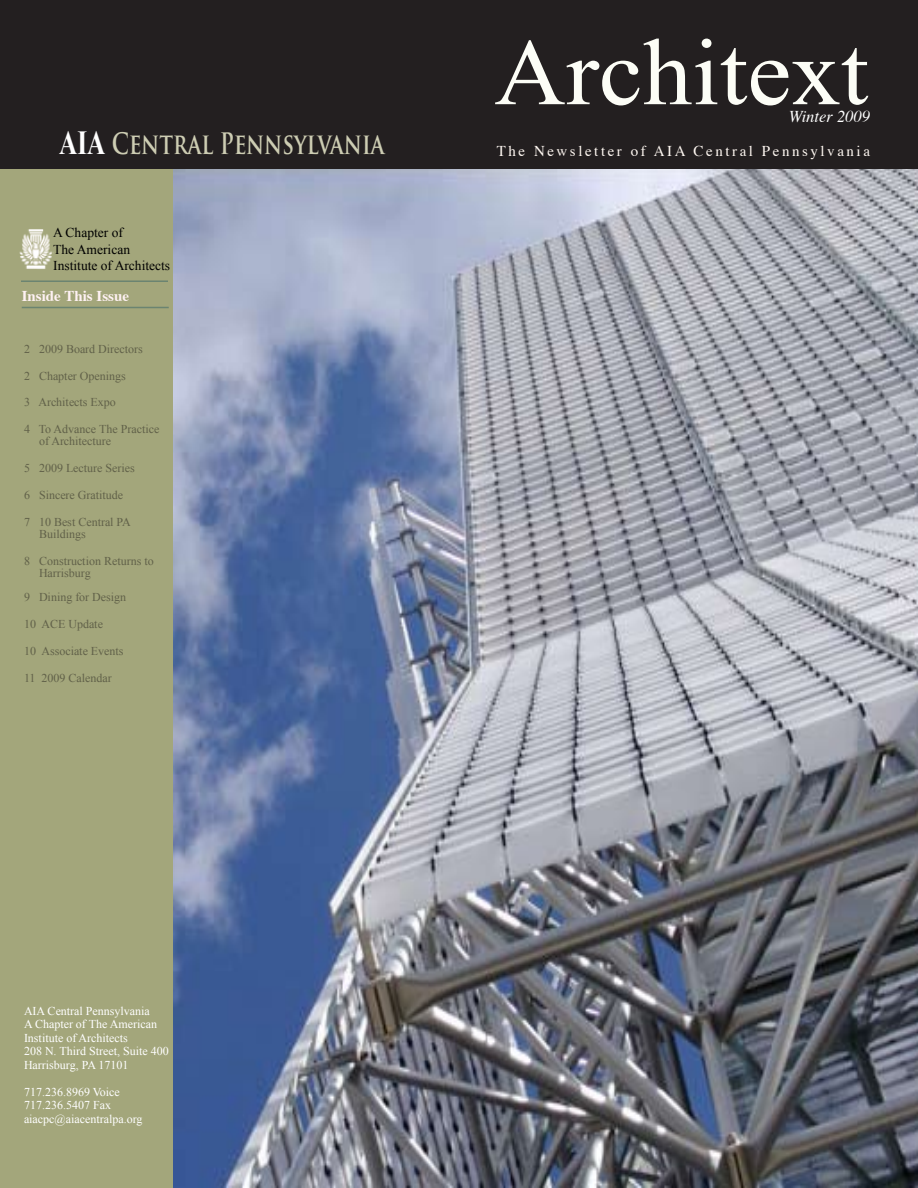
<style>
.page{position:relative;width:918px;height:1188px;background:#fff}
.page>*{position:absolute;margin:0;border:0;box-sizing:border-box;transform-origin:0 0}
.t1{font:94.5px "Times New Roman";color:#fcfdf6;scale:1.05 1}
.t2{font:700 28.8px "Trajan Pro";color:#cdcdb3;scale:.75 1}
.t3{font:italic 16.5px "Times";color:#fff}
.t4{font:15px "Times";letter-spacing:.17em;color:#fff8f2}
.t5{font:700 15px "Times";color:#fff2f4}
.t6{font:13.5px/16.2px "Times New Roman";color:#000}
.t7{font:12px/12px "Times New Roman";color:#616149}
.t8{font:12px/13.5px "Times New Roman";color:#fff}
.s1{font-family:"Times New Roman";font-size:33.6px;color:#fff}
</style>
<div class="page">
<div style="left:0;top:0;width:918px;height:170px;background:#231f20"></div>
<div style="left:0;top:170px;width:173px;height:1018px;background:#a3a67b"></div>
<hr style="left:21px;top:280px;width:147px;height:2px;background:#6b8471">
<img style="left:173px;top:170px;width:745px;height:1017px">
<img style="left:20px;top:229px;width:33px;height:40px">
<hr style="left:22px;top:307px;width:147px;height:1px;background:#6b8471">
<h2 class="t2" style="left:59px;top:126px;width:435px"><span class="s1">AIA</span> Central Pennsylvania</h2>
<p class="t6" style="left:53px;top:225px;width:118px">A Chapter of<br>The American<br>Institute of Architects</p>
<p class="t5" style="left:22px;top:281px;width:109px">Inside This Issue</p>
<p class="t7" style="left:24px;top:343px;width:120px">2 2009 Board Directors</p>
<p class="t7" style="left:24px;top:363px;width:103px;line-height:25.5px">2 Chapter Openings<br>3 Architects Expo</p>
<p class="t7" style="left:39px;top:423px;width:122px;text-indent:-15px">4 To Advance The Practice of Architecture</p>
<p class="t7" style="left:24px;top:462px;width:112px">5 2009 Lecture Series</p>
<p class="t7" style="left:24px;top:489px;width:101px">6 Sincere Gratitude</p>
<p class="t7" style="left:39px;top:516px;width:93px;text-indent:-15px">7 10 Best Central PA<br>Buildings</p>
<p class="t7" style="left:39px;top:555px;width:116px;text-indent:-15px">8 Construction Returns to<br>Harrisburg</p>
<p class="t7" style="left:24px;top:591px;width:104px">9 Dining for Design</p>
<p class="t7" style="left:24px;top:618px;width:80px">10 ACE Update</p>
<p class="t7" style="left:24px;top:645px;width:101px">10 Associate Events</p>
<p class="t7" style="left:24px;top:672px;width:89px">11 2009 Calendar</p>
<h1 class="t1" style="left:494px;top:18px;width:358px">Architext</h1>
<h3 class="t3" style="left:789px;top:102px;width:83px">Winter 2009</h3>
<p class="t4" style="left:497px;top:137px;width:375px">The Newsletter of AIA Central Pennsylvania</p>
<p class="t8" style="left:24px;top:1004px;width:146px">AIA Central Pennsylvania<br>A Chapter of The American<br>Institute of Architects<br>208 N. Third Street, Suite 400<br>Harrisburg, PA 17101</p>
<p class="t8" style="left:24px;top:1085px;width:120px">717.236.8969 Voice<br>717.236.5407 Fax aiacpc@aiacentralpa.org</p>
</div>
